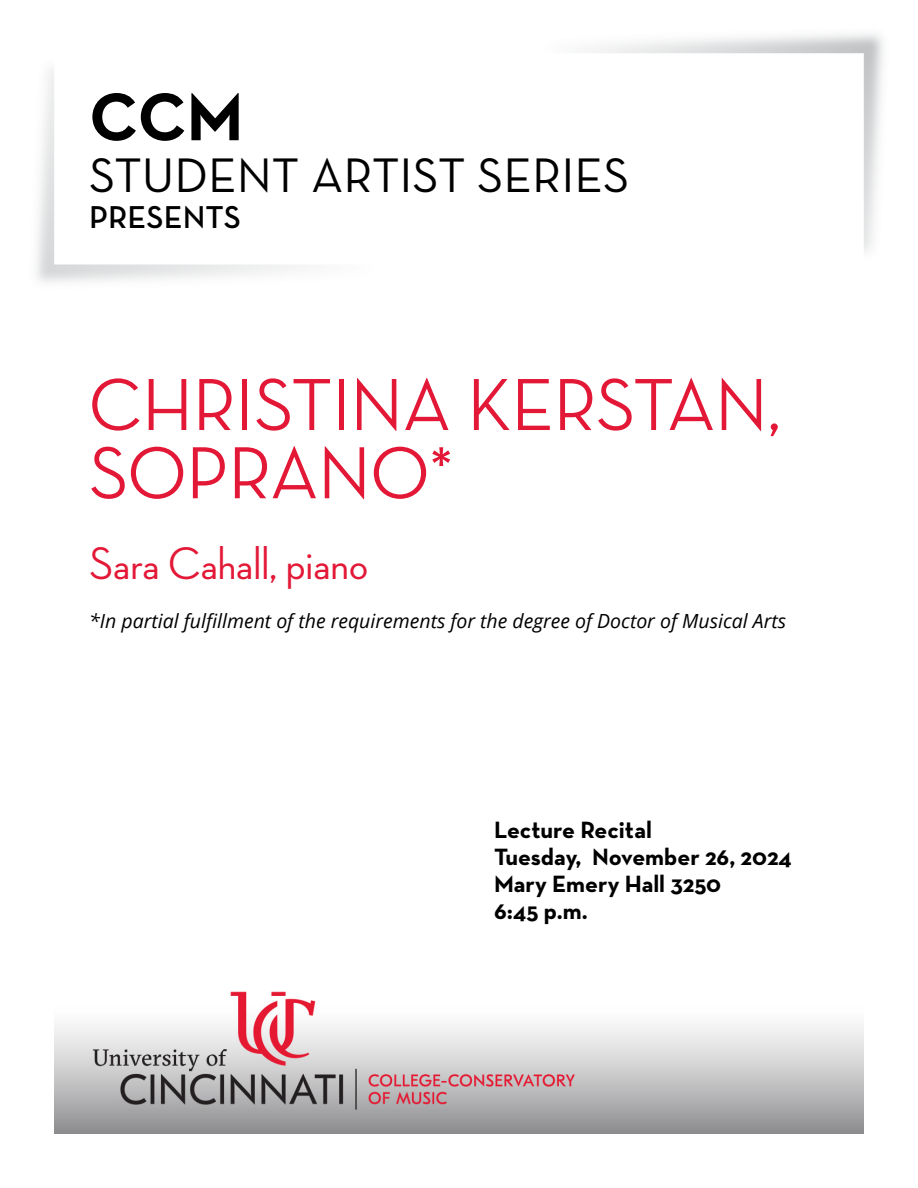
<style>
.page{position:relative;width:918px;height:1188px;background:#fff}
.page>*{position:absolute;margin:0;border:0;box-sizing:border-box;transform-origin:0 0}
.Concert_Title__H1{font:500 75px/68.2px "Neutra Disp";color:#e31837}
.Page_Intro__H1{font:700 68.7px "Neutra Text";color:#000}
.Page_Intro__H1-2{font:49.35px "Neutra Text";color:#000}
.Musician_Conductor__H2{font:500 46.5px "Neutra Disp";color:#e31837}
.Page_Intro__H1-3{font:600 32.25px "Neutra Text";color:#000}
.Date_Venue_Time__H3{font:700 24px "Neutra Text";color:#000}
.In_partial_fulfillment_of__H2{font:italic 19.5px "Open Sans";color:#000}
</style>
<div class="page">
<img style="left:54px;top:991px;width:810px;height:143px">
<img style="left:589px;top:34px;width:294px;height:218px">
<h1 class="Page_Intro__H1" style="left:89px;top:74px;width:156px">CCM</h1>
<h1 class="Page_Intro__H1-2" style="left:89px;top:145px;width:542px">STUDENT ARTIST SERIES</h1>
<h1 class="Page_Intro__H1-3" style="left:89px;top:197px;width:153px">PRESENTS</h1>
<h1 class="Concert_Title__H1" style="left:89px;top:371px;width:693px">CHRISTINA KERSTAN,<br>SOPRANO*</h1>
<h2 class="Musician_Conductor__H2" style="left:89px;top:537px;width:280px">Sara Cahall, piano</h2>
<h2 class="In_partial_fulfillment_of__H2" style="left:89px;top:608px;width:698px">*In partial fulfillment of the requirements for the degree of Doctor of Musical Arts</h2>
<h3 class="Date_Venue_Time__H3" style="left:494px;top:815px;width:159px">Lecture Recital</h3>
<h3 class="Date_Venue_Time__H3" style="left:494px;top:842px;width:299px">Tuesday, November 26, 2024</h3>
<h3 class="Date_Venue_Time__H3" style="left:494px;top:869px;width:229px">Mary Emery Hall 3250</h3>
<h3 class="Date_Venue_Time__H3" style="left:494px;top:896px;width:95px">6:45 p.m.</h3>
</div>
